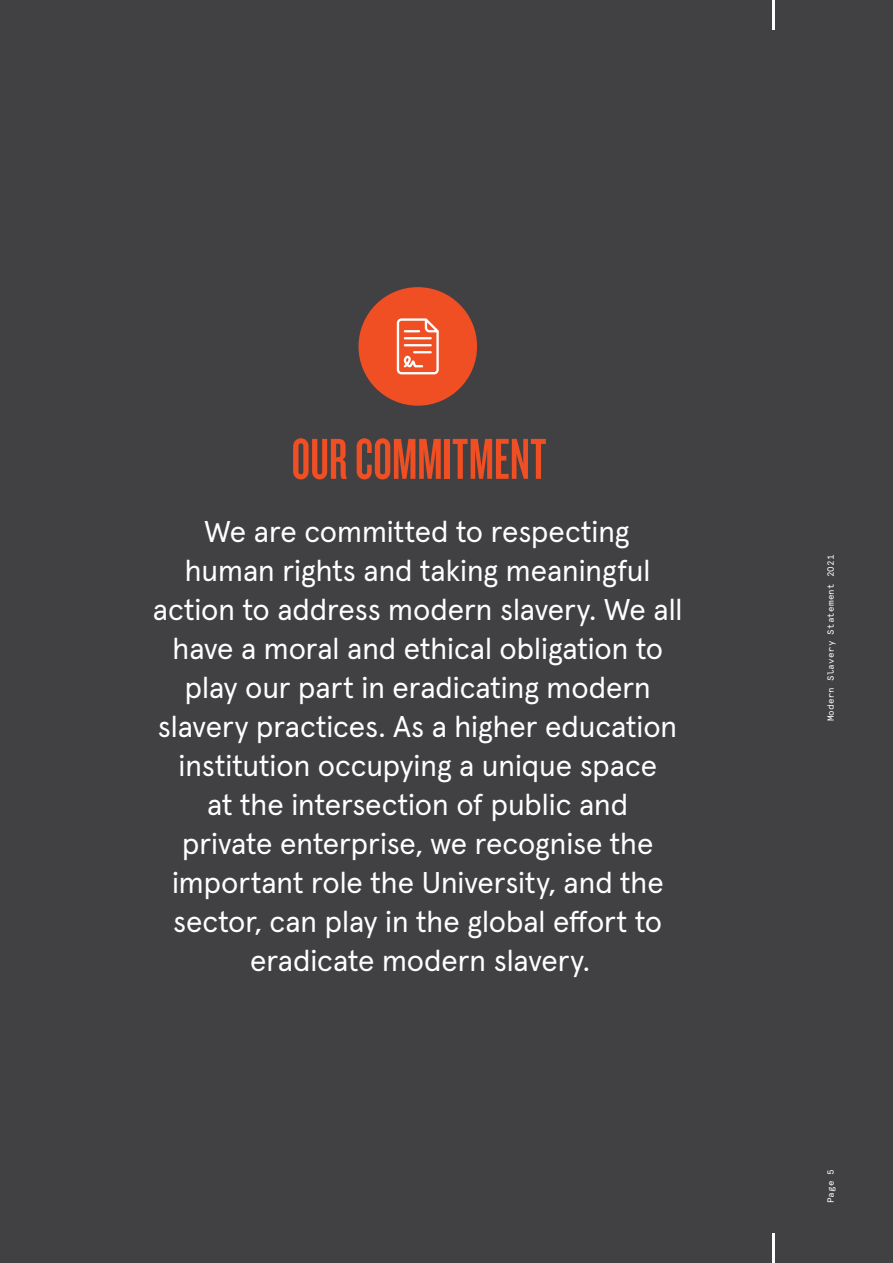
<style>
.page{position:relative;width:893px;height:1263px;background:#414042}
.page>*{position:absolute;margin:0;border:0;box-sizing:border-box;transform-origin:0 0}
.t1{font:60px "Knockout 47 Bantamweight";color:#f04e23}
.t2{font:30px/39px "Apercu Pro";letter-spacing:-.005em;color:#fff;text-align:center}
.t3{font:9px "Apercu Mono Pro";letter-spacing:.02em;color:#fff}
</style>
<div class="page">
<div style="left:358px;top:287px;width:119px;height:119px;background:#f04e23;border-radius:50%"></div>
<svg style="left:397px;top:318px;width:42px;height:56px"></svg>
<hr style="left:773px;top:1233px;width:2px;height:30px;background:#fff">
<hr style="left:773px;top:0;width:2px;height:30px;background:#fff">
<h3 class="t1" style="left:292px;top:424px;width:256px">OUR COMMITMENT</h3>
<p class="t2" style="left:153px;top:510px;width:531px">We are committed to respecting<br>human rights and taking meaningful action to address modern slavery. We all have a moral and ethical obligation to play our part in eradicating modern slavery practices. As a higher education institution occupying a unique space<br>at the intersection of public and<br>private enterprise, we recognise the important role the University, and the sector, can play in the global effort to eradicate modern slavery.</p>
<p class="t3" style="left:824px;top:721px;width:168px;rotate:-90deg">Modern Slavery Statement 2021</p>
<p class="t3" style="left:824px;top:1203px;width:36px;rotate:-90deg">Page 5</p>
</div>
